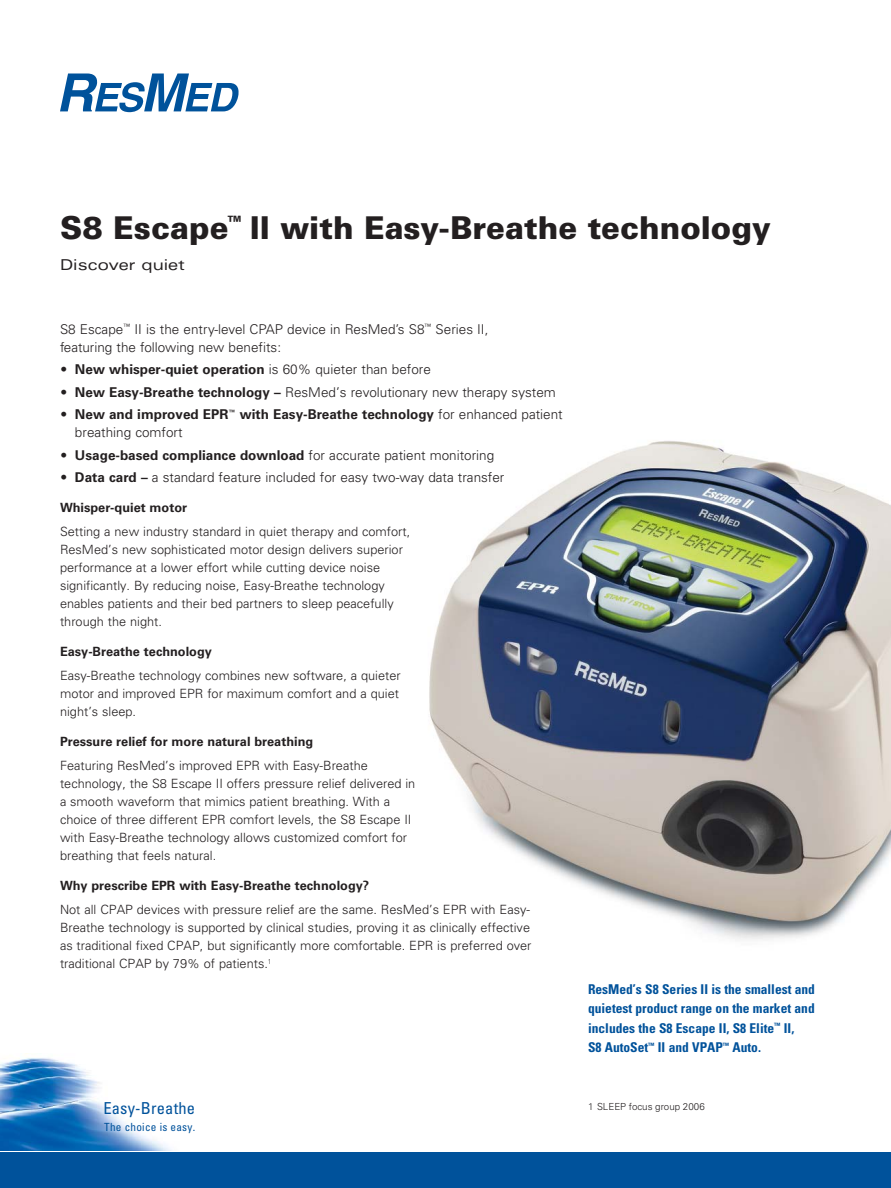
<style>
.page{position:relative;width:891px;height:1188px;background:#fff}
.page>*{position:absolute;margin:0;border:0;box-sizing:border-box;transform-origin:0 0}
.t1{font:900 31.5px "Univers LT Std";color:#231f20}
.t2{font:condensed 16.5px "Univers LT Std";letter-spacing:.01em;color:#00529b}
.t3{font:expanded 15px "Univers LT Std";color:#231f20}
.t4{font:300 13.5px/18px "Univers LT Std";color:#231f20}
.t5{font:700 13.5px/18px "Univers LT Std";color:#231f20}
.t6{font:700 condensed 13.5px/19.5px "Univers LT Std";color:#00529b}
.t7{font:300 12.75px/18px "Univers LT Std";color:#231f20}
.t8{font:700 12.75px "Univers LT Std";color:#231f20}
.t9{font:condensed 11.25px "Univers LT Std";letter-spacing:.02em;color:#00529b}
.t10{font:300 9.75px "Univers LT Std";color:#231f20}
.s1{font-weight:300}
.s2{font-weight:700}
</style>
<div class="page">
<div style="left:0;top:1152px;width:891px;height:36px;background:#00529b"></div>
<svg style="left:60px;top:74px;width:179px;height:38px"></svg>
<img style="left:429px;top:441px;width:462px;height:499px">
<img style="left:0;top:1053px;width:172px;height:98px">
<h1 class="t1" style="left:60px;top:214px;width:713px">S8 Escape<sup>™</sup> ll with Easy-Breathe technology</h1>
<p class="t3" style="left:60px;top:259px;width:126px">Discover quiet</p>
<p class="t4" style="left:60px;top:321px;width:430px">S8 Escape<sup>™</sup> II is the entry-level CPAP device in ResMed’s S8<sup>™</sup> Series II, featuring the following new benefits:</p>
<p class="t5" style="left:61px;top:361px;width:371px">• New whisper-quiet operation <span class="s1">is 60% quieter than before</span></p>
<p class="t4" style="left:61px;top:384px;width:496px"><span class="s2">• New Easy-Breathe technology –</span> ResMed’s revolutionary new therapy system</p>
<p class="t5" style="left:75px;top:406px;width:489px;text-indent:-13px">• New and improved EPR<sup>™</sup> with Easy-Breathe technology <span class="s1">for enhanced patient breathing comfort</span></p>
<p class="t5" style="left:61px;top:447px;width:434px">• Usage-based compliance download <span class="s1">for accurate patient monitoring</span></p>
<p class="t4" style="left:61px;top:469px;width:444px"><span class="s2">• Data card –</span> a standard feature included for easy two-way data transfer</p>
<p class="t8" style="left:60px;top:502px;width:129px">Whisper-quiet motor</p>
<p class="t7" style="left:60px;top:523px;width:352px">Setting a new industry standard in quiet therapy and comfort, ResMed’s new sophisticated motor design delivers superior performance at a lower effort while cutting device noise significantly. By reducing noise, Easy-Breathe technology enables patients and their bed partners to sleep peacefully through the night.</p>
<p class="t8" style="left:60px;top:646px;width:153px">Easy-Breathe technology</p>
<p class="t7" style="left:60px;top:667px;width:342px">Easy-Breathe technology combines new software, a quieter motor and improved EPR for maximum comfort and a quiet night’s sleep.</p>
<p class="t8" style="left:60px;top:736px;width:255px">Pressure relief for more natural breathing</p>
<p class="t7" style="left:60px;top:757px;width:357px">Featuring ResMed’s improved EPR with Easy-Breathe technology, the S8 Escape II offers pressure relief delivered in a smooth waveform that mimics patient breathing. With a choice of three different EPR comfort levels, the S8 Escape II with Easy-Breathe technology allows customized comfort for breathing that feels natural.</p>
<p class="t8" style="left:60px;top:880px;width:311px">Why prescribe EPR with Easy-Breathe technology?</p>
<p class="t7" style="left:60px;top:901px;width:473px;text-align:justify">Not all CPAP devices with pressure relief are the same. ResMed’s EPR with Easy-Breathe technology is supported by clinical studies, proving it as clinically effective as traditional fixed CPAP, but significantly more comfortable. EPR is preferred over traditional CPAP by 79% of patients.<sup>1</sup></p>
<p class="t2" style="left:104px;top:1102px;width:93px">Easy-Breathe</p>
<p class="t9" style="left:104px;top:1122px;width:93px">The choice is easy.</p>
<p class="t6" style="left:588px;top:980px;width:229px">ResMed’s S8 Series II is the smallest and quietest product range on the market and includes the S8 Escape II, S8 Elite<sup>™</sup> II,<br>S8 AutoSet<sup>™</sup> II and VPAP<sup>™</sup> Auto.</p>
<p class="t10" style="left:588px;top:1102px;width:118px">1 SLEEP focus group 2006</p>
</div>
